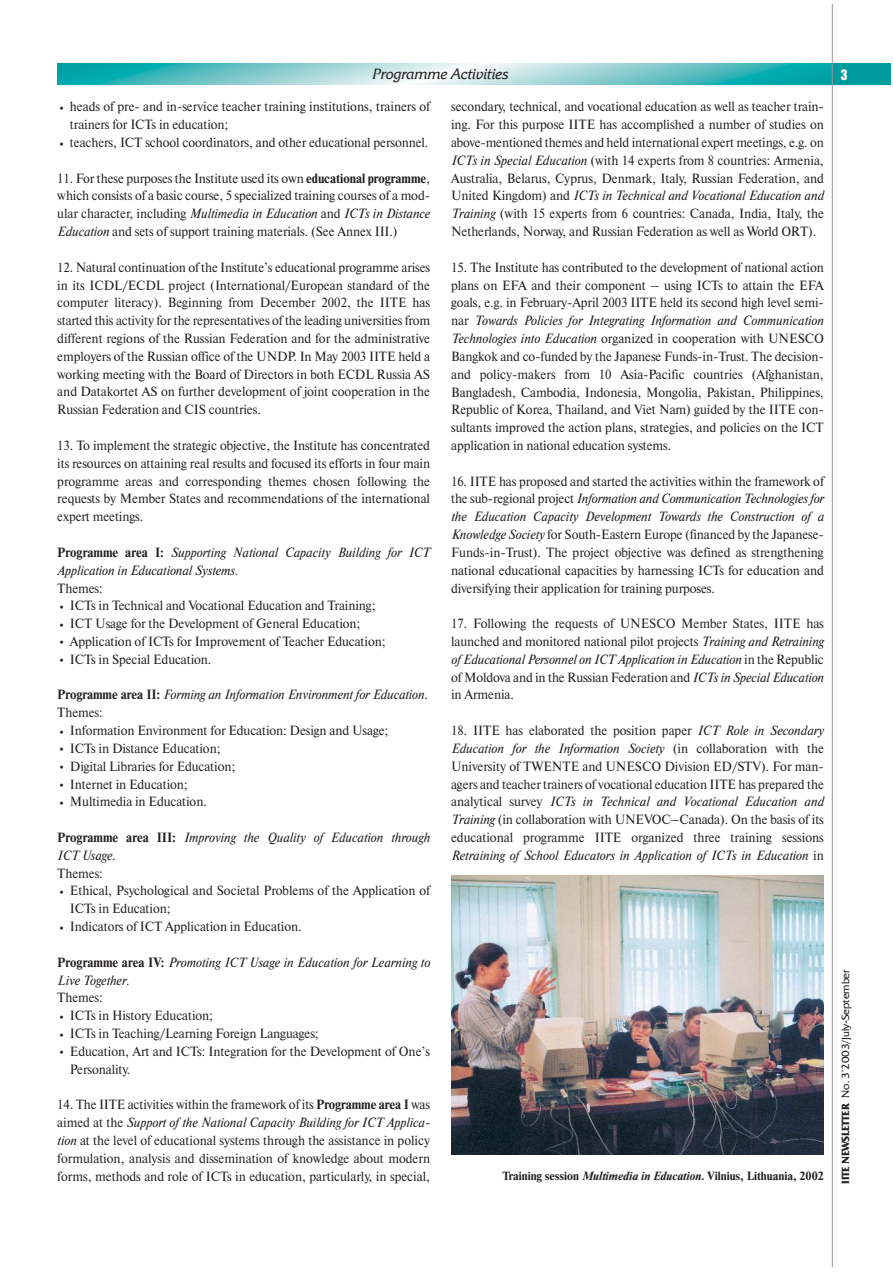
<style>
.page{position:relative;width:893px;height:1275px;background:#fff}
.page>*{position:absolute;margin:0;border:0;box-sizing:border-box;transform-origin:0 0}
.t1{font:italic 14.85px "Friz Quadrata C";letter-spacing:-.005em;color:#231f1f}
.t2{font:14.85px "Bastion Kontrast";color:#fff}
.t3{font:13.35px/17.9px "Newton C";letter-spacing:-.005em;color:#231f1f;text-align:justify;scale:.95 1}
.t4{font:italic 13.35px/17.9px "Newton C";color:#231f1f;scale:.95 1}
.t5{font:700 11.85px "Newton C";letter-spacing:-.005em;color:#231f1f}
.t6{font:10.35px "Friz Quadrata C";letter-spacing:-.005em;color:#231f1f}
.s1{font-style:italic}
.s2{font-weight:700}
.s3{font-weight:700;font-style:normal}
.s4{font-style:normal}
</style>
<div class="page">
<svg style="left:57px;top:63px;width:774px;height:21px;background:#77cacc"></svg>
<div style="left:832px;top:63px;width:58px;height:21px;background:#009b9e"></div>
<hr style="left:831px;top:4px;width:1px;height:1263px;background:#939497">
<img style="left:451px;top:875px;width:372px;height:279px">
<p class="t1" style="left:372px;top:67px;width:137px">Programme Activities</p>
<p class="t2" style="left:840px;top:69px;width:8px">3</p>
<p class="t3" style="left:451px;top:99px;width:394px">secondary, technical, and vocational education as well as teacher train&shy;ing. For this purpose IITE has accomplished a number of studies on above-mentioned themes and held international expert meetings, e.g. on <span class="s1">ICTs in Special Education</span> (with 14 experts from 8 countries: Armenia, Australia, Belarus, Cyprus, Denmark, Italy, Russian Federation, and United Kingdom) and <span class="s1">ICTs in Technical and Vocational Education and Training</span> (with 15 experts from 6 countries: Canada, India, Italy, the Netherlands, Norway, and Russian Federation as well as World ORT).</p>
<p class="t3" style="left:451px;top:259px;width:394px">15. The Institute has contributed to the development of national action plans on EFA and their component – using ICTs to attain the EFA goals, e.g. in February-April 2003 IITE held its second high level semi&shy;nar <span class="s1">Towards Policies for Integrating Information and Communication Technologies into Education</span> organized in cooperation with UNESCO Bangkok and co-funded by the Japanese Funds-in-Trust. The decision&shy;and policy-makers from 10 Asia-Pacific countries (Afghanistan, Bangladesh, Cambodia, Indonesia, Mongolia, Pakistan, Philippines, Republic of Korea, Thailand, and Viet Nam) guided by the IITE con&shy;sultants improved the action plans, strategies, and policies on the ICT application in national education systems.</p>
<p class="t3" style="left:451px;top:473px;width:394px">16. IITE has proposed and started the activities within the framework of the sub-regional project <span class="s1">Information and Communication Technologies for the Education Capacity Development Towards the Construction of a Knowledge Society</span> for South-Eastern Europe (financed by the Japanese-Funds-in-Trust). The project objective was defined as strengthening national educational capacities by harnessing ICTs for education and diversifying their application for training purposes.</p>
<p class="t3" style="left:451px;top:616px;width:394px">17. Following the requests of UNESCO Member States, IITE has launched and monitored national pilot projects <span class="s1">Training and Retraining of Educational Personnel on ICT Application in Education</span> in the Republic of Moldova and in the Russian Federation and <span class="s1">ICTs in Special Education </span>in Armenia.</p>
<p class="t3" style="left:451px;top:723px;width:394px">18. IITE has elaborated the position paper <span class="s1">ICT Role in Secondary Education for the Information Society</span> (in collaboration with the University of TWENTE and UNESCO Division ED/STV). For man&shy;agers and teacher trainers of vocational education IITE has prepared the analytical survey <span class="s1">ICTs in Technical and Vocational Education and Training</span> (in collaboration with UNEVOC–Canada). On the basis of its educational programme IITE organized three training sessions <span class="s1">Retraining of School Educators in Application of ICTs in Education</span> in</p>
<p class="t3" style="left:70px;top:99px;width:380px;text-indent:-13px">• heads of pre- and in-service teacher training institutions, trainers of trainers for ICTs in education;</p>
<p class="t3" style="left:57px;top:135px;width:392px">• teachers, ICT school coordinators, and other educational personnel.</p>
<p class="t3" style="left:57px;top:170px;width:394px">11. For these purposes the Institute used its own <span class="s2">educational programme</span>, which consists of a basic course, 5 specialized training courses of a mod&shy;ular character, including <span class="s1">Multimedia in Education</span> and <span class="s1">ICTs in Distance Education</span> and sets of support training materials. (See Annex III.)</p>
<p class="t3" style="left:57px;top:259px;width:394px">12. Natural continuation of the Institute’s educational programme arises in its ICDL/ECDL project (International/European standard of the computer literacy). Beginning from December 2002, the IITE has started this activity for the representatives of the leading universities from different regions of the Russian Federation and for the administrative employers of the Russian office of the UNDP. In May 2003 IITE held a working meeting with the Board of Directors in both ECDL Russia AS and Datakortet AS on further development of joint cooperation in the Russian Federation and CIS countries.</p>
<p class="t3" style="left:57px;top:438px;width:394px">13. To implement the strategic objective, the Institute has concentrated its resources on attaining real results and focused its efforts in four main programme areas and corresponding themes chosen following the requests by Member States and recommendations of the international expert meetings.</p>
<p class="t4" style="left:57px;top:545px;width:394px"><span class="s3">Programme area I:</span> Supporting National Capacity Building for ICT<br>Application in Educational Systems<span class="s4">.<br>Themes:</span></p>
<p class="t3" style="left:57px;top:598px;width:336px">• ICTs in Technical and Vocational Education and Training;</p>
<p class="t3" style="left:57px;top:616px;width:320px">• ICT Usage for the Development of General Education;</p>
<p class="t3" style="left:57px;top:634px;width:347px">• Application of ICTs for Improvement of Teacher Education;</p>
<p class="t3" style="left:57px;top:651px;width:164px">• ICTs in Special Education.</p>
<p class="t4" style="left:57px;top:687px;width:391px"><span class="s3">Programme area II:</span> Forming an Information Environment for Education<span class="s4">.<br>Themes:</span></p>
<p class="t3" style="left:57px;top:723px;width:350px">• Information Environment for Education: Design and Usage;</p>
<p class="t3" style="left:57px;top:740px;width:173px">• ICTs in Distance Education;</p>
<p class="t3" style="left:57px;top:758px;width:189px">• Digital Libraries for Education;</p>
<p class="t3" style="left:57px;top:776px;width:139px">• Internet in Education;</p>
<p class="t3" style="left:57px;top:794px;width:159px">• Multimedia in Education.</p>
<p class="t4" style="left:57px;top:830px;width:394px"><span class="s3">Programme area III:</span> Improving the Quality of Education through<br>ICT Usage<span class="s4">.<br>Themes:</span></p>
<p class="t3" style="left:70px;top:883px;width:380px;text-indent:-13px">• Ethical, Psychological and Societal Problems of the Application of<br>ICTs in Education;</p>
<p class="t3" style="left:57px;top:919px;width:259px">• Indicators of ICT Application in Education.</p>
<p class="t4" style="left:57px;top:954px;width:394px"><span class="s3">Programme area IV:</span> Promoting ICT Usage in Education for Learning to<br>Live Together<span class="s4">.<br>Themes:</span></p>
<p class="t3" style="left:57px;top:1008px;width:165px">• ICTs in History Education;</p>
<p class="t3" style="left:57px;top:1026px;width:277px">• ICTs in Teaching/Learning Foreign Languages;</p>
<p class="t3" style="left:70px;top:1043px;width:380px;text-indent:-13px">• Education, Art and ICTs: Integration for the Development of One’s<br>Personality.</p>
<p class="t3" style="left:57px;top:1097px;width:394px">14. The IITE activities within the framework of its <span class="s2">Programme area I</span> was aimed at the <span class="s1">Support of the National Capacity Building for ICT Applica&shy;tion</span> at the level of educational systems through the assistance in policy formulation, analysis and dissemination of knowledge about modern forms, methods and role of ICTs in education, particularly, in special,</p>
<p class="t6" style="left:841px;top:1184px;width:216px;rotate:-90deg"><span class="s2">IITE NEWSLETTER</span> No. 3’2003/July-September</p>
<p class="t5" style="left:502px;top:1172px;width:323px">Training session <span class="s1">Multimedia in Education</span>. Vilnius, Lithuania, 2002</p>
</div>
